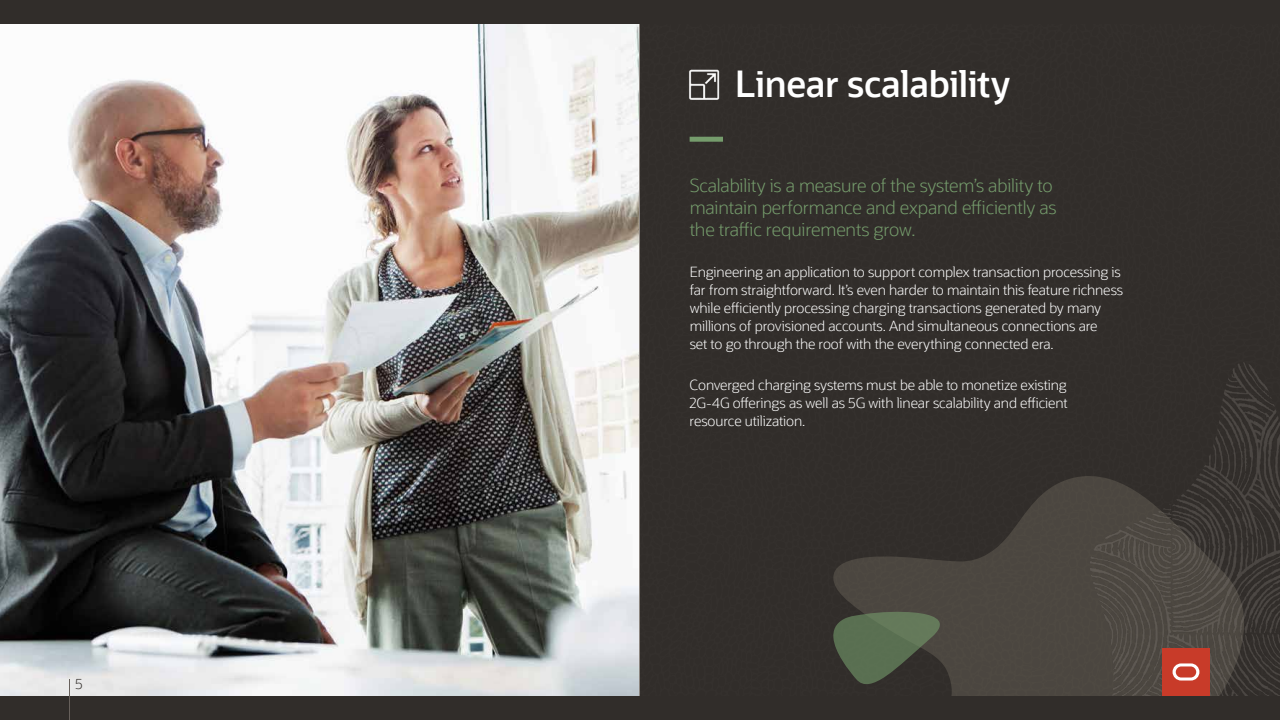
<style>
.page{position:relative;width:1280px;height:720px;background:#fff}
.page>*{position:absolute;margin:0;border:0;box-sizing:border-box;transform-origin:0 0}
.t1{font:600 36px "Oracle Sans";letter-spacing:-.01em;color:#fff}
.t2{font:300 18px/22px "Oracle Sans";letter-spacing:-.01em;color:#759c6c}
.t3{font:300 14px/18px "Oracle Sans";letter-spacing:-.01em;color:#fff}
.t4{font:300 14px "Oracle Sans";color:#312d2a}
</style>
<div class="page">
<div style="left:640px;top:24px;width:640px;height:672px;background:#312d2a"></div>
<div style="left:690px;top:137px;width:33px;height:5px;background:#759c6c"></div>
<img style="left:0;top:24px;width:640px;height:672px">
<svg style="left:833px;top:475px;width:256px;height:221px;background:#423d38"></svg>
<img style="left:1089px;top:362px;width:191px;height:334px">
<svg style="left:833px;top:611px;width:108px;height:74px;background:#4f5b46"></svg>
<img style="left:670px;top:54px;width:66px;height:61px">
<div style="left:0;top:0;width:1280px;height:24px;background:#312d2a"></div>
<div style="left:0;top:696px;width:1280px;height:24px;background:#312d2a"></div>
<div style="left:1162px;top:648px;width:48px;height:48px;background:#c83b29"></div>
<svg style="left:1173px;top:663px;width:26px;height:18px"></svg>
<hr style="left:69px;top:679px;width:1px;height:41px;background:#67605b">
<p class="t4" style="left:75px;top:676px;width:9px">5</p>
<h1 class="t1" style="left:735px;top:62px;width:277px">Linear scalability</h1>
<p class="t2" style="left:690px;top:175px;width:369px">Scalability is a measure of the system’s ability to maintain performance and expand efficiently as the traffic requirements grow.</p>
<p class="t3" style="left:690px;top:263px;width:435px">Engineering an application to support complex transaction processing is far from straightforward. It’s even harder to maintain this feature richness while efficiently processing charging transactions generated by many millions of provisioned accounts. And simultaneous connections are<br>set to go through the roof with the everything connected era.</p>
<p class="t3" style="left:690px;top:376px;width:380px;text-align:justify">Converged charging systems must be able to monetize existing 2G-4G offerings as well as 5G with linear scalability and efficient resource utilization.</p>
</div>
